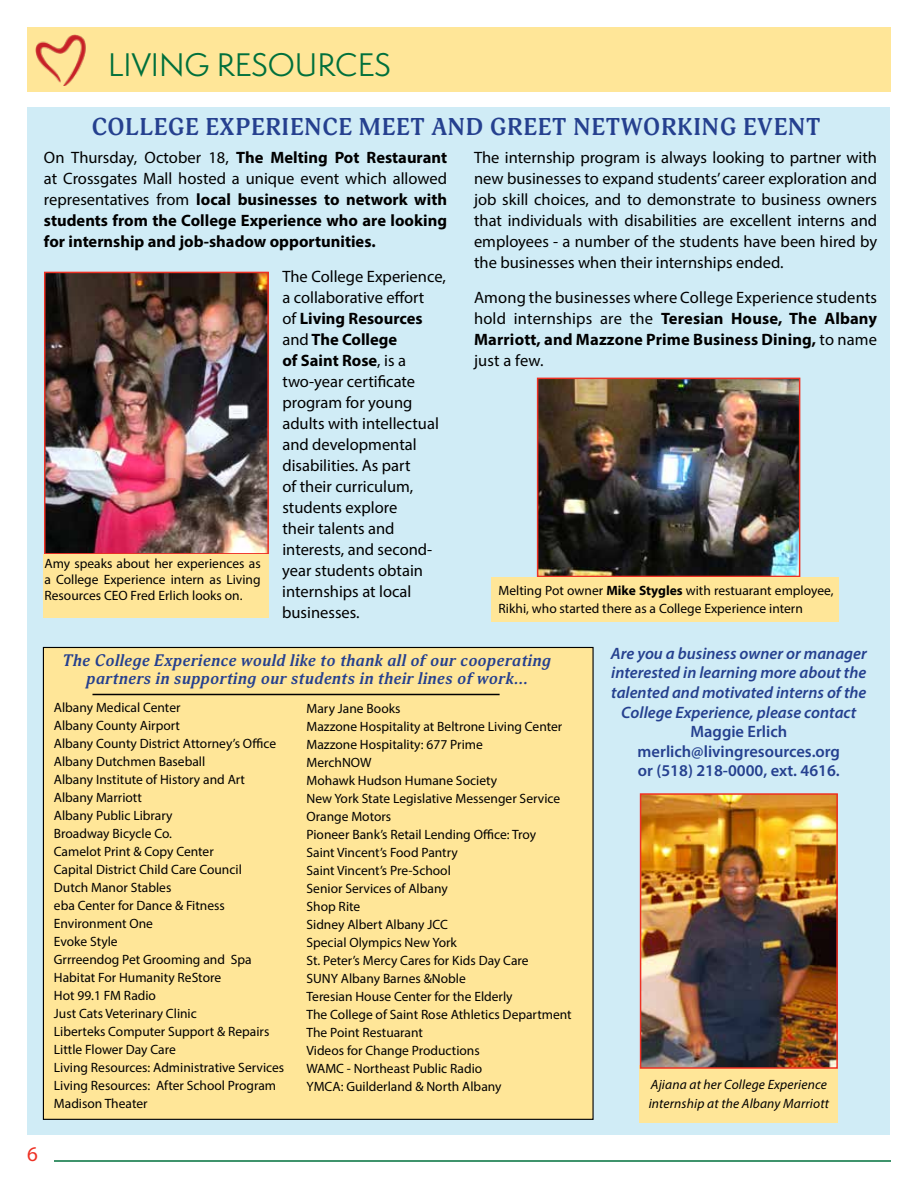
<style>
.page{position:relative;width:918px;height:1188px;background:#fff}
.page>*{position:absolute;margin:0;border:0;box-sizing:border-box;transform-origin:0 0}
.t1{font:30px "Semplicita Pro";color:#00703c}
.t2{font:700 24px "Adonis";letter-spacing:.02em;color:#25408f}
.t3{font:21px "Myriad Pro";color:#ee3124}
.t4{font:16.5px/21px "Myriad Pro";color:#000;text-align:justify}
.t5{font:700 16.5px/21px "Myriad Pro";color:#000;text-align:justify}
.t6{font:italic 600 16.5px/19.5px "Myriad Pro";color:#25408f;text-align:center}
.t7{font:italic 700 16.5px/18px "Adonis";letter-spacing:.02em;color:#25408f;text-align:center}
.t8{font:600 16.5px/19.5px "Myriad Pro";color:#25408f;text-align:center}
.t9{font:13.5px/18px "Myriad Pro";color:#000}
.t10{font:italic 13.5px/19.5px "Myriad Pro";letter-spacing:.01em;color:#000}
.s1{font-weight:400}
.s2{font-weight:700}
</style>
<div class="page">
<hr style="left:54px;top:1160px;width:837px;height:2px;background:#00703c">
<div style="left:28px;top:107px;width:862px;height:1028px;background:#d0ecf6"></div>
<div style="left:27px;top:27px;width:864px;height:65px;background:#ffe698"></div>
<img style="left:35px;top:35px;width:51px;height:50px">
<img style="left:47px;top:275px;width:219px;height:277px">
<div style="left:44px;top:272px;width:225px;height:283px;border:2px solid #ee3124"></div>
<img style="left:540px;top:381px;width:257px;height:193px">
<div style="left:537px;top:378px;width:263px;height:199px;border:2px solid #ee3124"></div>
<div style="left:43px;top:647px;width:550px;height:472px;background:#ffe698"></div>
<div style="left:43px;top:555px;width:226px;height:63px;background:#ffe698"></div>
<div style="left:491px;top:577px;width:348px;height:45px;background:#ffe698"></div>
<div style="left:640px;top:1066px;width:198px;height:57px;background:#ffe698"></div>
<hr style="left:92px;top:694px;width:408px;height:1px;background:#000">
<img style="left:643px;top:796px;width:192px;height:270px">
<div style="left:640px;top:793px;width:198px;height:276px;border:2px solid #ee3124"></div>
<h1 class="t1" style="left:108px;top:44px;width:284px">LIVING RESOURCES</h1>
<h2 class="t2" style="left:91px;top:112px;width:731px">COLLEGE EXPERIENCE MEET AND GREET NETWORKING EVENT</h2>
<p class="t5" style="left:44px;top:147px;width:405px"><span class="s1">On Thursday, October 18,</span> The Melting Pot Restaurant <span class="s1">at Crossgates Mall hosted a unique event which allowed representatives from</span> local businesses to network with students from the College Experience who are looking for internship and job-shadow opportunities.</p>
<p class="t4" style="left:282px;top:266px;width:165px;text-align:left">The College Experience, a collaborative effort<br>of <span class="s2">Living Resources </span>and <span class="s2">The College<br>of Saint Rose</span>, is a two-year certificate program for young adults with intellectual and developmental disabilities. As part<br>of their curriculum, students explore<br>their talents and interests, and second&shy;year students obtain internships at local businesses.</p>
<p class="t4" style="left:474px;top:147px;width:405px">The internship program is always looking to partner with new businesses to expand students’ career exploration and job skill choices, and to demonstrate to business owners that individuals with disabilities are excellent interns and employees - a number of the students have been hired by the businesses when their internships ended.</p>
<p class="t4" style="left:474px;top:287px;width:405px">Among the businesses where College Experience students hold internships are the <span class="s2">Teresian House, The Albany Marriott, and Mazzone Prime Business Dining,</span> to name just a few.</p>
<p class="t9" style="left:45px;top:555px;width:218px;line-height:16.2px;text-align:justify">Amy speaks about her experiences as a College Experience intern as Living Resources CEO Fred Erlich looks on.</p>
<p class="t9" style="left:498px;top:581px;width:337px">Melting Pot owner <span class="s2">Mike Stygles</span> with restuarant employee,<br>Rikhi, who started there as a College Experience intern</p>
<p class="t6" style="left:611px;top:643px;width:258px">Are you a business owner or manager interested in learning more about the talented and motivated interns of the College Experience, please contact</p>
<p class="t8" style="left:638px;top:721px;width:204px">Maggie Erlich merlich@livingresources.org or (518) 218-0000, ext. 4616.</p>
<p class="t7" style="left:63px;top:652px;width:490px">The College Experience would like to thank all of our cooperating partners in supporting our students in their lines of work…</p>
<p class="t9" style="left:54px;top:698px;width:232px">Albany Medical Center<br>Albany County Airport<br>Albany County District Attorney’s Office<br>Albany Dutchmen Baseball<br>Albany Institute of History and Art<br>Albany Marriott<br>Albany Public Library<br>Broadway Bicycle Co.<br>Camelot Print &amp; Copy Center<br>Capital District Child Care Council<br>Dutch Manor Stables<br>eba Center for Dance &amp; Fitness<br>Environment One<br>Evoke Style<br>Grrreendog Pet Grooming and Spa<br>Habitat For Humanity ReStore<br>Hot 99.1 FM Radio<br>Just Cats Veterinary Clinic<br>Liberteks Computer Support &amp; Repairs<br>Little Flower Day Care<br>Living Resources: Administrative Services<br>Living Resources: After School Program<br>Madison Theater</p>
<p class="t9" style="left:307px;top:699px;width:267px">Mary Jane Books<br>Mazzone Hospitality at Beltrone Living Center<br>Mazzone Hospitality: 677 Prime<br>MerchNOW<br>Mohawk Hudson Humane Society<br>New York State Legislative Messenger Service<br>Orange Motors<br>Pioneer Bank’s Retail Lending Office: Troy<br>Saint Vincent’s Food Pantry<br>Saint Vincent’s Pre-School<br>Senior Services of Albany<br>Shop Rite<br>Sidney Albert Albany JCC<br>Special Olympics New York<br>St. Peter’s Mercy Cares for Kids Day Care<br>SUNY Albany Barnes &amp;Noble<br>Teresian House Center for the Elderly<br>The College of Saint Rose Athletics Department<br>The Point Restuarant<br>Videos for Change Productions<br>WAMC - Northeast Public Radio<br>YMCA: Guilderland &amp; North Albany</p>
<p class="t10" style="left:649px;top:1074px;width:182px">Ajiana at her College Experience internship at the Albany Marriott</p>
<h3 class="t3" style="left:27px;top:1141px;width:12px">6</h3>
</div>
